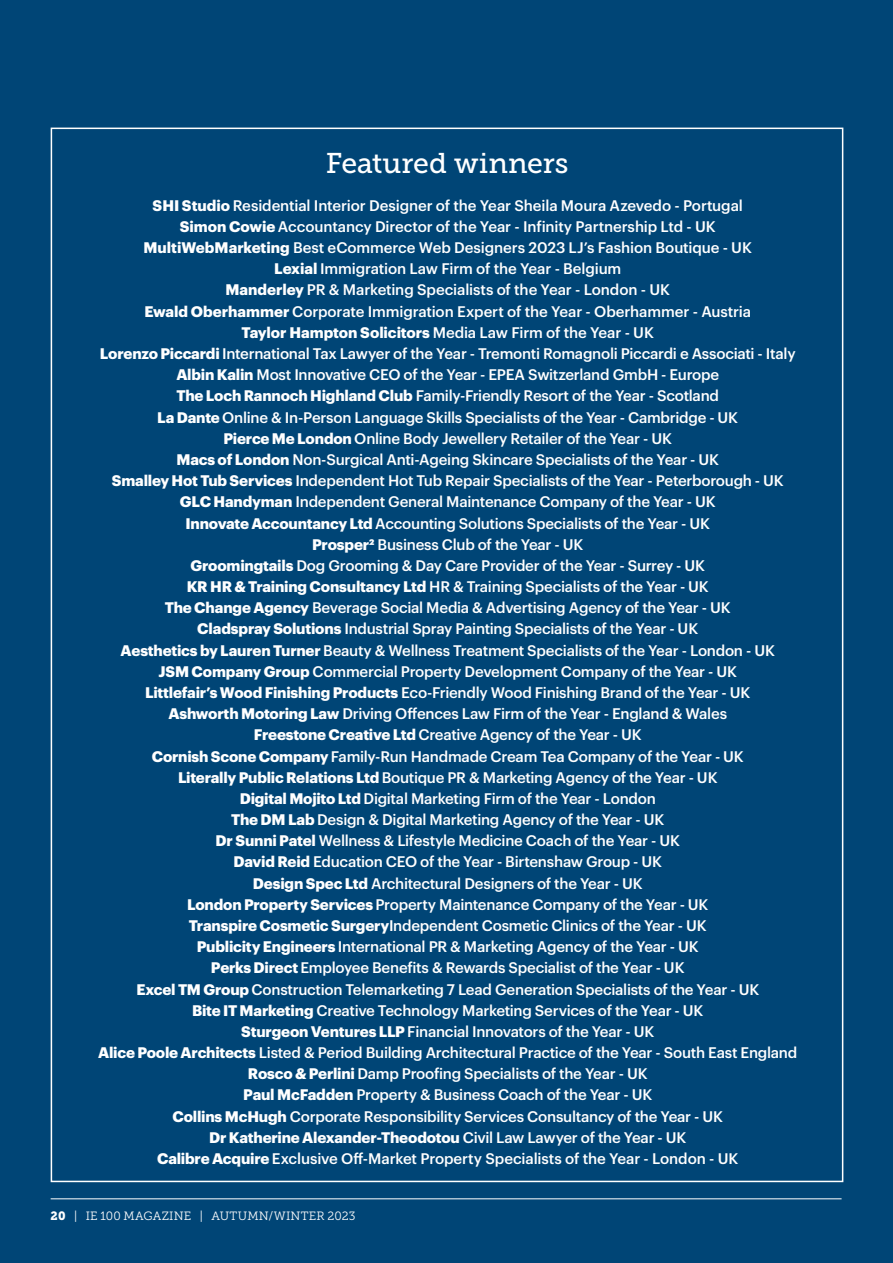
<style>
.page{position:relative;width:893px;height:1263px;background:#004576}
.page>*{position:absolute;margin:0;border:0;box-sizing:border-box;transform-origin:0 0}
.t1{font:28.5px "Museo Slab 500";letter-spacing:-.005em;color:#fff}
.t2{font:500 15px/21.1px "Graphik";letter-spacing:-.015em;color:#fff;text-align:center}
.t3{font:12px "Museo Slab 300";letter-spacing:.01em;color:#fff}
.s1{font-weight:700}
.s2{font-family:"Museo Slab 900"}
</style>
<div class="page">
<hr style="left:51px;top:1198px;width:791px;height:1px;background:#fff">
<h1 class="t1" style="left:326px;top:148px;width:244px">Featured winners</h1>
<p class="t2" style="left:98px;top:193px;width:700px"><span class="s1">SHI Studio</span> Residential Interior Designer of the Year Sheila Moura Azevedo - Portugal<br><span class="s1">Simon Cowie</span> Accountancy Director of the Year - Infinity Partnership Ltd - UK<br><span class="s1">MultiWebMarketing</span> Best eCommerce Web Designers 2023 LJ’s Fashion Boutique - UK<br><span class="s1">Lexial</span> Immigration Law Firm of the Year - Belgium<br><span class="s1">Manderley</span> PR &amp; Marketing Specialists of the Year - London - UK<br><span class="s1">Ewald Oberhammer</span> Corporate Immigration Expert of the Year - Oberhammer - Austria<br><span class="s1">Taylor Hampton Solicitors</span> Media Law Firm of the Year - UK<br><span class="s1">Lorenzo Piccardi</span> International Tax Lawyer of the Year - Tremonti Romagnoli Piccardi e Associati - Italy <span class="s1">Albin Kalin</span> Most Innovative CEO of the Year - EPEA Switzerland GmbH - Europe<br><span class="s1">The Loch Rannoch Highland Club</span> Family-Friendly Resort of the Year - Scotland<br><span class="s1">La Dante</span> Online &amp; In-Person Language Skills Specialists of the Year - Cambridge - UK<br><span class="s1">Pierce Me London</span> Online Body Jewellery Retailer of the Year - UK<br><span class="s1">Macs of London</span> Non-Surgical Anti-Ageing Skincare Specialists of the Year - UK<br><span class="s1">Smalley Hot Tub Services</span> Independent Hot Tub Repair Specialists of the Year - Peterborough - UK <span class="s1">GLC Handyman</span> Independent General Maintenance Company of the Year - UK<br><span class="s1">Innovate Accountancy Ltd</span> Accounting Solutions Specialists of the Year - UK<br><span class="s1">Prosper²</span> Business Club of the Year - UK<br><span class="s1">Groomingtails</span> Dog Grooming &amp; Day Care Provider of the Year - Surrey - UK<br><span class="s1">KR HR &amp; Training Consultancy Ltd</span> HR &amp; Training Specialists of the Year - UK<br><span class="s1">The Change Agency</span> Beverage Social Media &amp; Advertising Agency of the Year - UK<br><span class="s1">Cladspray Solutions</span> Industrial Spray Painting Specialists of the Year - UK<br><span class="s1">Aesthetics by Lauren Turner</span> Beauty &amp; Wellness Treatment Specialists of the Year - London - UK<br><span class="s1">JSM Company Group</span> Commercial Property Development Company of the Year - UK<br><span class="s1">Littlefair’s Wood Finishing Products</span> Eco-Friendly Wood Finishing Brand of the Year - UK<br><span class="s1">Ashworth Motoring Law</span> Driving Offences Law Firm of the Year - England &amp; Wales<br><span class="s1">Freestone Creative Ltd</span> Creative Agency of the Year - UK<br><span class="s1">Cornish Scone Company</span> Family-Run Handmade Cream Tea Company of the Year - UK<br><span class="s1">Literally Public Relations Ltd</span> Boutique PR &amp; Marketing Agency of the Year - UK<br><span class="s1">Digital Mojito Ltd</span> Digital Marketing Firm of the Year - London<br><span class="s1">The DM Lab</span> Design &amp; Digital Marketing Agency of the Year - UK<br><span class="s1">Dr Sunni Patel</span> Wellness &amp; Lifestyle Medicine Coach of the Year - UK<br><span class="s1">David Reid</span> Education CEO of the Year - Birtenshaw Group - UK<br><span class="s1">Design Spec Ltd</span> Architectural Designers of the Year - UK<br><span class="s1">London Property Services</span> Property Maintenance Company of the Year - UK<br><span class="s1">Transpire Cosmetic Surgery</span>Independent Cosmetic Clinics of the Year - UK<br><span class="s1">Publicity Engineers</span> International PR &amp; Marketing Agency of the Year - UK<br><span class="s1">Perks Direct</span> Employee Benefits &amp; Rewards Specialist of the Year - UK<br><span class="s1">Excel TM Group</span> Construction Telemarketing 7 Lead Generation Specialists of the Year - UK<br><span class="s1">Bite IT Marketing</span> Creative Technology Marketing Services of the Year - UK<br><span class="s1">Sturgeon Ventures LLP</span> Financial Innovators of the Year - UK<br><span class="s1">Alice Poole Architects</span> Listed &amp; Period Building Architectural Practice of the Year - South East England <span class="s1">Rosco &amp; Perlini</span> Damp Proofing Specialists of the Year - UK<br><span class="s1">Paul McFadden</span> Property &amp; Business Coach of the Year - UK<br><span class="s1">Collins McHugh</span> Corporate Responsibility Services Consultancy of the Year - UK<br><span class="s1">Dr Katherine Alexander-Theodotou</span> Civil Law Lawyer of the Year - UK<br><span class="s1">Calibre Acquire</span> Exclusive Off-Market Property Specialists of the Year - London - UK</p>
<p class="t3" style="left:51px;top:1209px;width:306px"><span class="s2">20</span> | IE 100 MAGAZINE | AUTUMN/WINTER 2023</p>
</div>
